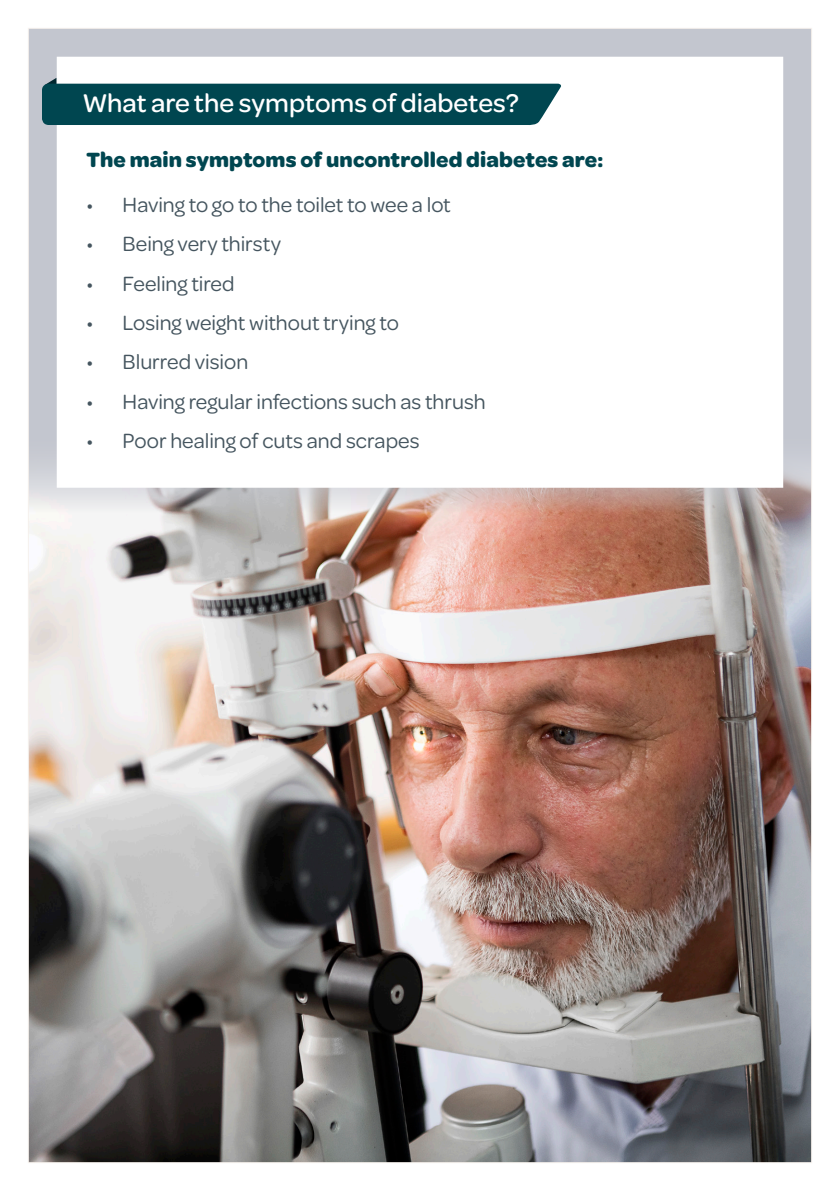
<style>
.page{position:relative;width:840px;height:1191px;background:#fff}
.page>*{position:absolute;margin:0;border:0;box-sizing:border-box;transform-origin:0 0}
.t1{font:500 27.4px "Omnes";color:#fff}
.t2{font:22px "Omnes";color:#45555f}
.t3{font:700 22px "Omnes";letter-spacing:.005em;color:#004650}
</style>
<div class="page">
<div style="left:28px;top:28px;width:783px;height:1134px;background:#c3c6cf"></div>
<img style="left:30px;top:427px;width:779px;height:733px">
<div style="left:57px;top:57px;width:725px;height:431px;background:#fff"></div>
<svg style="left:42px;top:78px;width:519px;height:47px;background:#235f68"></svg>
<p class="t1" style="left:82px;top:84px;width:438px">What are the symptoms of diabetes?</p>
<p class="t3" style="left:86px;top:144px;width:518px">The main symptoms of uncontrolled diabetes are:</p>
<p class="t2" style="left:86px;top:190px;width:365px">• Having to go to the toilet to wee a lot</p>
<p class="t2" style="left:86px;top:229px;width:196px">• Being very thirsty</p>
<p class="t2" style="left:86px;top:269px;width:149px">• Feeling tired</p>
<p class="t2" style="left:86px;top:308px;width:314px">• Losing weight without trying to</p>
<p class="t2" style="left:86px;top:347px;width:163px">• Blurred vision</p>
<p class="t2" style="left:86px;top:387px;width:400px">• Having regular infections such as thrush</p>
<p class="t2" style="left:86px;top:426px;width:334px">• Poor healing of cuts and scrapes</p>
</div>
